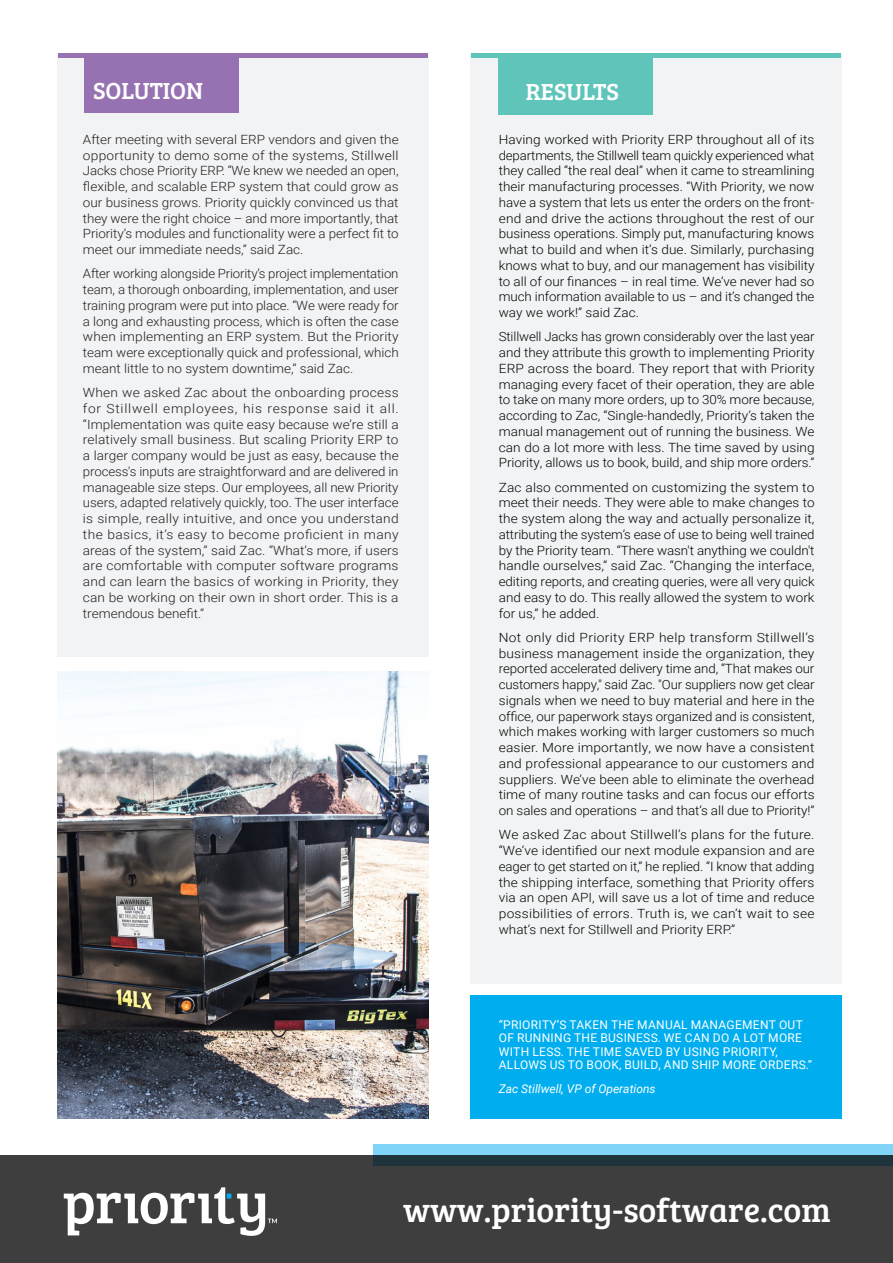
<style>
.page{position:relative;width:893px;height:1263px;background:#fff}
.page>*{position:absolute;margin:0;border:0;box-sizing:border-box;transform-origin:0 0}
.t1{font:33.9px "Bree Serif";color:#fff}
.t2{font:24px "Bree Serif";color:#fff}
.t3{font:300 12.75px/15.8px "Roboto";color:#231f20;text-align:justify;scale:1.09 1}
.t4{font:300 12.75px/15.8px "Roboto";color:#040503;text-align:justify;scale:1.09 1}
.t5{font:300 12.75px/15.8px "Roboto";color:#040503;text-align:justify;scale:1.08 1}
.t6{font:300 12.75px/15.8px "Roboto";color:#040503;text-align:justify;scale:1.05 1}
.t7{font:300 12.75px/15.8px "Roboto";color:#231f20;text-align:justify;scale:1.04 1}
.t8{font:300 12.75px/15.8px "Roboto";color:#040503;text-align:justify;scale:1.06 1}
.t9{font:300 12.75px/15.8px "Roboto";color:#231f20;scale:1.05 1}
.t10{font:300 12.75px/15.8px "Roboto";color:#040503;text-align:justify;scale:1.07 1}
.t11{font:300 12.75px/15.8px "Roboto";color:#231f20;text-align:right;scale:1.06 1}
.t12{font:300 12.75px "Roboto";letter-spacing:.02em;color:#040503;scale:1.09 1}
.t13{font:12px/13.5px "Roboto";letter-spacing:.025em;color:#fff}
.t14{font:italic 12px "Roboto";color:#fff}
</style>
<div class="page">
<div style="left:471px;top:53px;width:371px;height:930px;background:#f2f3f4"></div>
<div style="left:57px;top:53px;width:371px;height:604px;background:#f2f3f4"></div>
<div style="left:471px;top:995px;width:371px;height:124px;background:#00aeef"></div>
<img style="left:57px;top:672px;width:371px;height:447px">
<div style="left:0;top:1155px;width:893px;height:108px;background:#3e3e3f"></div>
<svg style="left:373px;top:1144px;width:520px;height:22px;background:#4f839a"></svg>
<svg style="left:64px;top:1187px;width:213px;height:49px"></svg>
<div style="left:85px;top:53px;width:154px;height:60px;background:#9672b2"></div>
<hr style="left:58px;top:53px;width:369px;height:4px;background:#9672b2">
<div style="left:498px;top:55px;width:154px;height:60px;background:#5fc5ba"></div>
<hr style="left:471px;top:53px;width:369px;height:4px;background:#5fc5ba">
<p class="t2" style="left:93px;top:73px;width:112px">SOLUTION</p>
<p class="t11" style="left:83px;top:131px;width:299px">After meeting with several ERP vendors and given the opportunity to demo some of the systems, Stillwell “. We knew we needed an open,</p>
<p class="t9" style="left:83px;top:162px;width:302px">Jacks chose Priority ERP<br>flexible, and scalable ERP system that could grow as our business grows. Priority quickly convinced us that they were the right choice – and more importantly, that Prioritys’ modules and functionality were a perfect fit to meet our immediate needs” , said Zac.</p>
<p class="t7" style="left:83px;top:265px;width:305px">After working alongside Prioritys’ project implementation team a, thorough onboarding, implementation, and user training program were put into place “. We were ready for a long and exhausting process, which is often the case when implementing an ERP system. But the Priority team were exceptionally quick and professional, which meant little to no system downtime” , said Zac.</p>
<p class="t3" style="left:83px;top:384px;width:291px">When we asked Zac about the onboarding process for Stillwell employees, his response said it all. “Implementation was quite easy because wer e’ still a relatively small business. But scaling Priority ERP to a larger company would be just as easy, because the processs' inputs are straightforward and are delivered in manageable size steps. Our employees, all new Priority users, adapted relatively quickly, too. The user interface is simple, really intuitive, and once you understand the basics, its’ easy to become proficient in many areas of the system” , said Zac “. Whats’ more if, users are comfortable with computer software programs and can learn the basics of working in Priority, they can be working on their own in short order. This is a tremendous benefit “.</p>
<p class="t2" style="left:526px;top:74px;width:95px">RESULTS</p>
<p class="t10" style="left:499px;top:131px;width:297px">Having worked with Priority ERP throughout all of its departments, the Stillwell team quickly experienced what they called “the real deal” when it came to streamlining their manufacturing processes “. With Priority, we now</p>
<p class="t5" style="left:499px;top:210px;width:294px">end and drive the actions throughout the rest of our</p>
<p class="t6" style="left:499px;top:194px;width:302px">have a system that lets us enter the orders on the front-</p>
<p class="t8" style="left:499px;top:225px;width:299px">business operations. Simply put, manufacturing knows what to build and when s’i t due. Similarly, purchasing knows what to buy, and our management has visibility to all of our finances – in real time. We’ve never had so much information available to us – and s’i t changed the way we work!” said Zac.</p>
<p class="t6" style="left:499px;top:328px;width:302px">Stillwell Jacks has grown considerably over the last year and they attribute this growth to implementing Priority ERP across the board. They report that with Priority managing every facet of their operation, they are able to take on many more orders, up to 30% more because, according to Zac “, Single-handedly, Prioritys’ taken the manual management out of running the business. We can do a lot more with less. The time saved by using Priority, allows us to book, build, and ship more orders“.</p>
<p class="t5" style="left:499px;top:479px;width:294px">Zac also commented on customizing the system to meet their needs. They were able to make changes to the system along the way and actually personalize ,i t attributing the systems’ ease of use to being well trained by the Priority team “. There wasnt' anything we couldnt' handle ourselves” , said Zac “. Changing the interface, editing reports, and creating queries, were all very quick and easy to do. This really allowed the system to work for us” , he added.</p>
<p class="t4" style="left:499px;top:629px;width:291px">Not only did Priority ERP help transform Stillwells’ business management inside the organization, they reported accelerated delivery time and “, That makes our customers happy" , said Zac ". Our suppliers now get clear signals when we need to buy material and here in the office, our paperwork stays organized and is consistent, which makes working with larger customers so much easier. More importantly, we now have a consistent and professional appearance to our customers and suppliers. We’ve been able to eliminate the overhead time of many routine tasks and can focus our efforts on sales and operations – and thats’ all due to Priority “!</p>
<p class="t12" style="left:499px;top:826px;width:291px">We asked Zac about Stillwells’ plans for the future.</p>
<p class="t5" style="left:499px;top:842px;width:294px">“We’ve identified our next module expansion and are</p>
<p class="t6" style="left:499px;top:858px;width:302px">eager to get started on ” ,i t he replied I“. know that adding</p>
<p class="t5" style="left:499px;top:874px;width:294px">the shipping interface, something that Priority offers</p>
<p class="t10" style="left:499px;top:889px;width:297px">via an open API, will save us a lot of time and reduce</p>
<p class="t4" style="left:499px;top:905px;width:291px">possibilities of errors. Truth is, we can t’ wait to see</p>
<p class="t8" style="left:729px;top:921px;width:7px">“.</p>
<p class="t8" style="left:499px;top:921px;width:221px">whats’ next for Stillwell and Priority ERP</p>
<p class="t13" style="left:499px;top:1017px;width:315px">“PRIORITY S’ TAKEN THE MANUAL MANAGEMENT OUT OF RUNNING THE BUSINESS. WE CAN DO A LOT MORE WITH LESS. THE TIME SAVED BY USING PRIORITY, ALLOWS US TO BOOK, BUILD, AND SHIP MORE ORDERS“.</p>
<p class="t14" style="left:499px;top:1080px;width:158px">Zac Stillwell, VP of Operations</p>
<p class="t1" style="left:403px;top:1185px;width:429px">www.priority-software.com</p>
</div>
